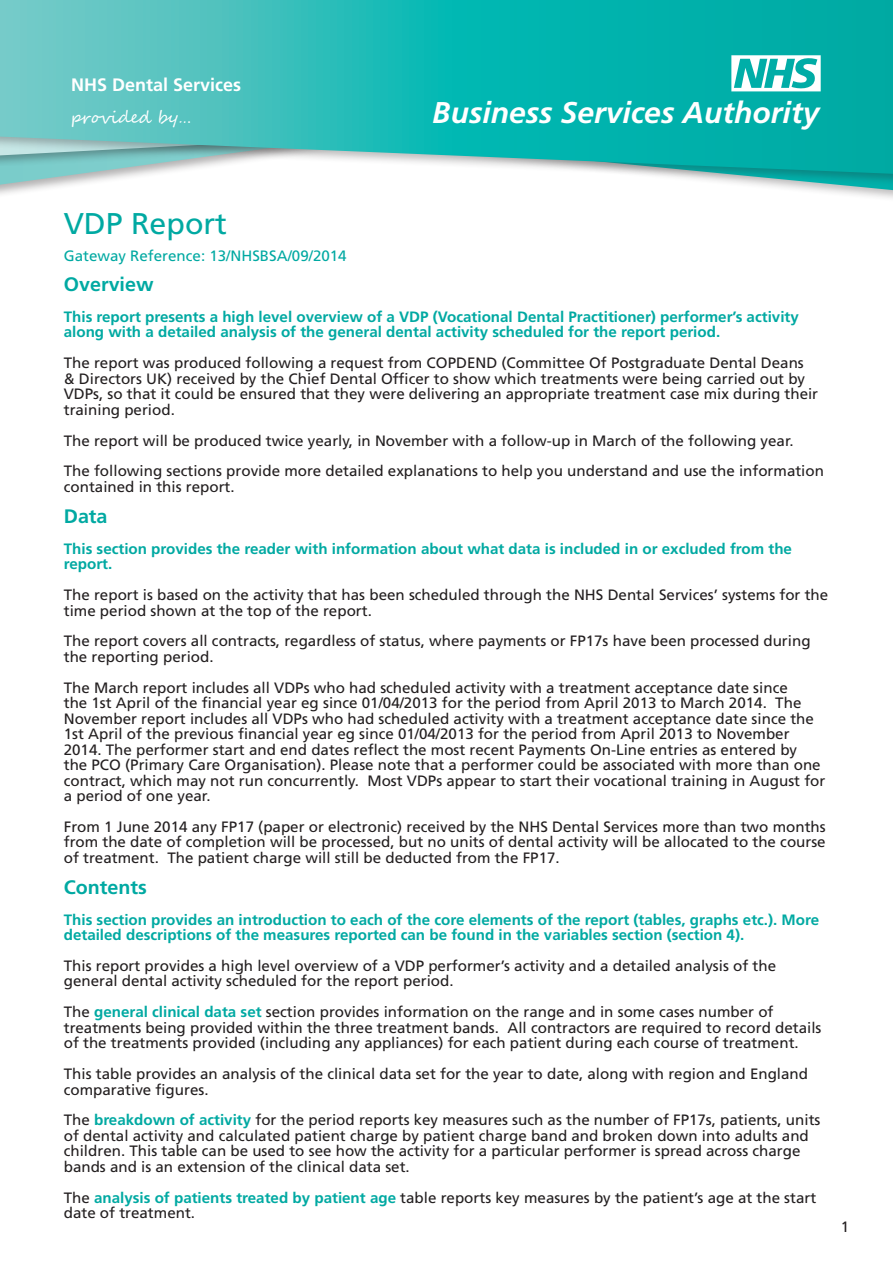
<style>
.page{position:relative;width:893px;height:1263px;background:#fff}
.page>*{position:absolute;margin:0;border:0;box-sizing:border-box;transform-origin:0 0}
.t1{font:italic 700 30px "Frutiger LT Std";color:#fff}
.t2{font:30px "Frutiger LT Std";color:#00a9a2}
.t3{font:700 19.5px "Frutiger LT Std";color:#00a9a2}
.t4{font:700 18px "Frutiger LT Std";color:#fff}
.t5{font:16.5px "Segoe Script";color:#fff}
.t6{font:15px/15.5px "Frutiger LT Std";color:#231f20}
.t7{font:700 15px/15.5px "Frutiger LT Std";color:#00a9a2}
.t8{font:15px "Frutiger LT Std";color:#00a9a2}
.s1{font-weight:700;color:#00a9a2}
</style>
<div class="page">
<div style="left:0;top:77px;width:893px;height:126px;background:#231f20;opacity:.3"></div>
<div style="left:0;top:53px;width:737px;height:145px;background:#fff"></div>
<div style="left:0;top:0;width:893px;height:186px;background:#231f20;opacity:.3"></div>
<svg style="left:0;top:0;width:893px;height:174px"></svg>
<svg style="left:731px;top:55px;width:90px;height:36px"></svg>
<p class="t4" style="left:71px;top:75px;width:172px">NHS Dental Services</p>
<p class="t5" style="left:71px;top:104px;width:122px">provided by…</p>
<h1 class="t1" style="left:433px;top:95px;width:388px">Business Services Authority</h1>
<h1 class="t2" style="left:64px;top:206px;width:165px">VDP Report</h1>
<p class="t8" style="left:64px;top:247px;width:284px">Gateway Reference: 13/NHSBSA/09/2014</p>
<h2 class="t3" style="left:64px;top:273px;width:91px">Overview</h2>
<p class="t7" style="left:64px;top:309px;width:737px">This report presents a high level overview of a VDP (Vocational Dental Practitioner) performer’s activity along with a detailed analysis of the general dental activity scheduled for the report period.</p>
<p class="t6" style="left:64px;top:355px;width:756px">The report was produced following a request from COPDEND (Committee Of Postgraduate Dental Deans &amp; Directors UK) received by the Chief Dental Officer to show which treatments were being carried out by VDPs, so that it could be ensured that they were delivering an appropriate treatment case mix during their training period.</p>
<p class="t6" style="left:64px;top:425px;width:762px;line-height:30.9px">The report will be produced twice yearly, in November with a follow-up in March of the following year.<br>The following sections provide more detailed explanations to help you understand and use the information</p>
<p class="t6" style="left:64px;top:479px;width:172px">contained in this report.</p>
<h2 class="t3" style="left:64px;top:505px;width:45px">Data</h2>
<p class="t7" style="left:64px;top:541px;width:730px">This section provides the reader with information about what data is included in or excluded from the report.</p>
<p class="t6" style="left:64px;top:587px;width:766px">The report is based on the activity that has been scheduled through the NHS Dental Services’ systems for the time period shown at the top of the report.</p>
<p class="t6" style="left:64px;top:633px;width:748px">The report covers all contracts, regardless of status, where payments or FP17s have been processed during the reporting period.</p>
<p class="t6" style="left:64px;top:680px;width:763px">The March report includes all VDPs who had scheduled activity with a treatment acceptance date since<br>the 1st April of the financial year eg since 01/04/2013 for the period from April 2013 to March 2014. The November report includes all VDPs who had scheduled activity with a treatment acceptance date since the 1st April of the previous financial year eg since 01/04/2013 for the period from April 2013 to November 2014. The performer start and end dates reflect the most recent Payments On-Line entries as entered by<br>the PCO (Primary Care Organisation). Please note that a performer could be associated with more than one contract, which may not run concurrently. Most VDPs appear to start their vocational training in August for a period of one year.</p>
<p class="t6" style="left:64px;top:819px;width:763px;text-align:justify">From 1 June 2014 any FP17 (paper or electronic) received by the NHS Dental Services more than two months from the date of completion will be processed, but no units of dental activity will be allocated to the course of treatment. The patient charge will still be deducted from the FP17.</p>
<h2 class="t3" style="left:64px;top:875px;width:85px">Contents</h2>
<p class="t7" style="left:64px;top:912px;width:757px">This section provides an introduction to each of the core elements of the report (tables, graphs etc.). More detailed descriptions of the measures reported can be found in the variables section (section 4).</p>
<p class="t6" style="left:64px;top:958px;width:714px">This report provides a high level overview of a VDP performer’s activity and a detailed analysis of the general dental activity scheduled for the report period.</p>
<p class="t6" style="left:64px;top:1004px;width:759px">The <span class="s1">general clinical data set</span> section provides information on the range and in some cases number of treatments being provided within the three treatment bands. All contractors are required to record details of the treatments provided (including any appliances) for each patient during each course of treatment.</p>
<p class="t6" style="left:64px;top:1066px;width:746px">This table provides an analysis of the clinical data set for the year to date, along with region and England comparative figures.</p>
<p class="t6" style="left:64px;top:1112px;width:758px">The <span class="s1">breakdown of activity</span> for the period reports key measures such as the number of FP17s, patients, units of dental activity and calculated patient charge by patient charge band and broken down into adults and children. This table can be used to see how the activity for a particular performer is spread across charge bands and is an extension of the clinical data set.</p>
<p class="t6" style="left:64px;top:1190px;width:754px">The <span class="s1">analysis of patients treated by patient age</span> table reports key measures by the patient’s age at the start date of treatment.</p>
<p class="t6" style="left:841px;top:1219px;width:10px">1</p>
</div>
